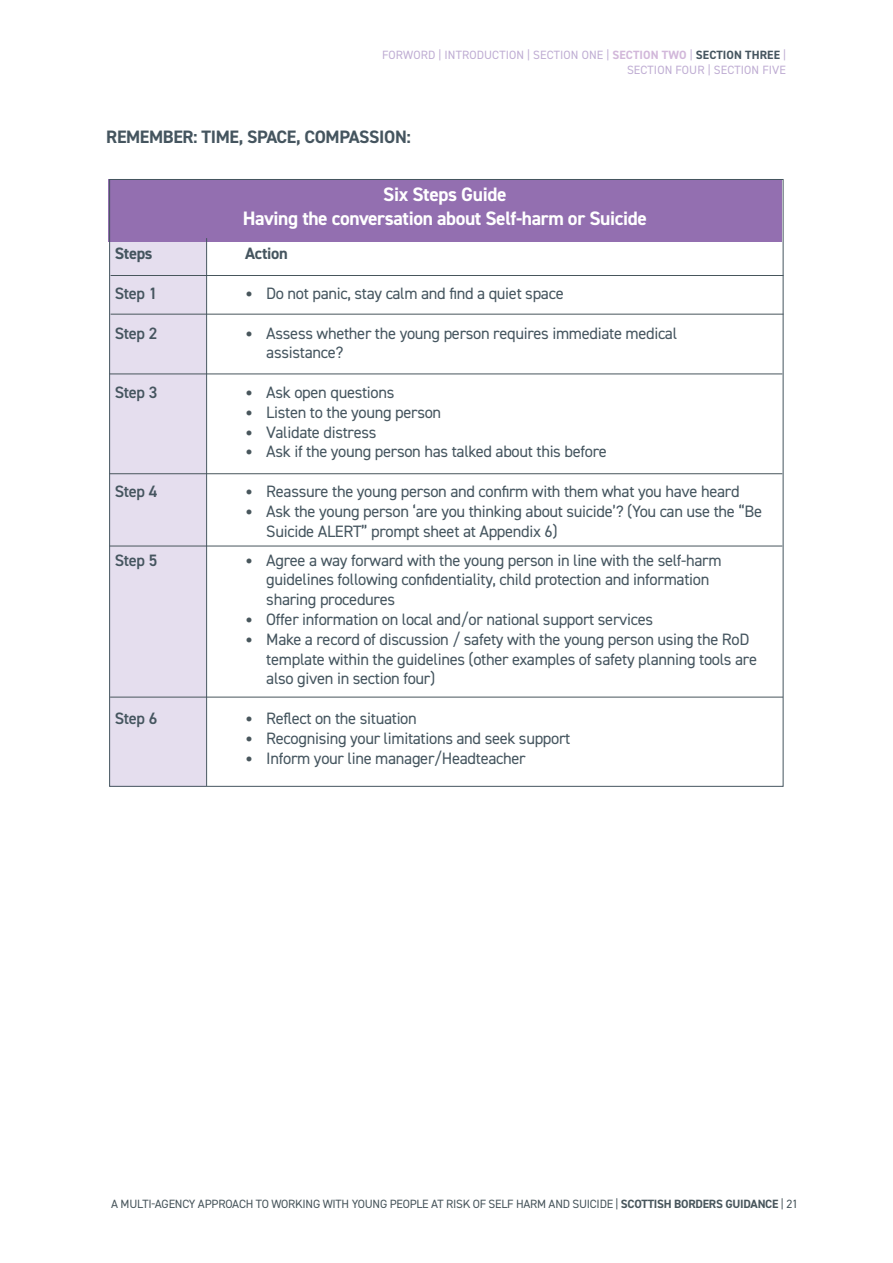
<style>
.page{position:relative;width:893px;height:1263px;background:#fff}
.page>*{position:absolute;margin:0;border:0;box-sizing:border-box;transform-origin:0 0}
.Body_Copy{font:700 19.5px "DIN2014";letter-spacing:-.02em;color:#fff}
.Body_Copy-2{font:700 18px "DIN2014";letter-spacing:-.02em;color:#45555f}
.Body_Copy-3{font:16.5px/19.8px "DIN2014";letter-spacing:-.02em;color:#45555f}
.Body_Copy-4{font:600 16.5px "DIN2014";letter-spacing:-.02em;color:#45555f}
.Body_Copy-5{font:700 16.5px "DIN2014";letter-spacing:-.02em;color:#45555f}
.Tabbed_Body_Copy{font:12px "DIN2014";letter-spacing:-.02em;color:#48565c}
.Body_Copy-6{font:12px "DIN2014";letter-spacing:.01em;color:#bfadd3}
.s1{font-weight:700;color:#d2b8da}
.s2{font-weight:700;color:#45555f}
.s3{font-family:"DIN";font-size:15px;color:#48565c}
.s4{font-weight:700}
</style>
<div class="page">
<div style="left:109px;top:241px;width:97px;height:546px;background:#e5deee"></div>
<div style="left:108px;top:179px;width:674px;height:63px;background:#936fb0"></div>
<hr style="left:111px;top:275px;width:672px;height:1px;background:#48565c">
<hr style="left:111px;top:314px;width:672px;height:1px;background:#48565c">
<hr style="left:109px;top:374px;width:673px;height:1px;background:#48565c">
<hr style="left:109px;top:473px;width:673px;height:1px;background:#48565c">
<hr style="left:109px;top:546px;width:673px;height:1px;background:#48565c">
<hr style="left:110px;top:697px;width:673px;height:1px;background:#48565c">
<hr style="left:206px;top:238px;width:1px;height:548px;background:#45555f">
<p class="Body_Copy-6" style="left:382px;top:48px;width:406px">FORWORD | INTRODUCTION | SECTION ONE | <span class="s1">SECTION TWO</span> | <span class="s2">SECTION THREE</span> |</p>
<p class="Body_Copy-6" style="left:627px;top:62px;width:161px">SECTION FOUR | SECTION FIVE</p>
<p class="Body_Copy-2" style="left:106px;top:125px;width:306px">REMEMBER: TIME, SPACE, COMPASSION:</p>
<p class="Body_Copy" style="left:383px;top:181px;width:125px">Six Steps Guide</p>
<p class="Body_Copy" style="left:243px;top:205px;width:406px">Having the conversation about Self-harm or Suicide</p>
<p class="Body_Copy-5" style="left:115px;top:243px;width:39px">Steps</p>
<p class="Body_Copy-5" style="left:245px;top:243px;width:44px">Action</p>
<p class="Body_Copy-4" style="left:115px;top:282px;width:44px">Step 1</p>
<p class="Body_Copy-3" style="left:245px;top:283px;width:320px"><span class="s3">•</span> Do not panic, stay calm and find a quiet space</p>
<p class="Body_Copy-4" style="left:115px;top:322px;width:44px">Step 2</p>
<p class="Body_Copy-3" style="left:245px;top:323px;width:433px"><span class="s3">•</span> Assess whether the young person requires immediate medical</p>
<p class="Body_Copy-3" style="left:266px;top:343px;width:79px">assistance?</p>
<p class="Body_Copy-4" style="left:115px;top:381px;width:44px">Step 3</p>
<p class="Body_Copy-3" style="left:245px;top:382px;width:151px"><span class="s3">•</span> Ask open questions</p>
<p class="Body_Copy-3" style="left:245px;top:402px;width:197px"><span class="s3">•</span> Listen to the young person</p>
<p class="Body_Copy-3" style="left:245px;top:422px;width:133px"><span class="s3">•</span> Validate distress</p>
<p class="Body_Copy-3" style="left:245px;top:442px;width:363px"><span class="s3">•</span> Ask if the young person has talked about this before</p>
<p class="Body_Copy-4" style="left:115px;top:480px;width:44px">Step 4</p>
<p class="Body_Copy-3" style="left:245px;top:481px;width:496px"><span class="s3">•</span> Reassure the young person and confirm with them what you have heard</p>
<p class="Body_Copy-3" style="left:266px;top:501px;width:497px;text-indent:-21px"><span class="s3">•</span> Ask the young person ‘are you thinking about suicide’? (You can use the “Be<br>Suicide ALERT” prompt sheet at Appendix 6)</p>
<p class="Body_Copy-4" style="left:115px;top:549px;width:44px">Step 5</p>
<p class="Body_Copy-3" style="left:245px;top:550px;width:478px"><span class="s3">•</span> Agree a way forward with the young person in line with the self-harm</p>
<p class="Body_Copy-3" style="left:266px;top:569px;width:445px">guidelines following confidentiality, child protection and information</p>
<p class="Body_Copy-3" style="left:266px;top:589px;width:130px">sharing procedures</p>
<p class="Body_Copy-3" style="left:245px;top:609px;width:409px"><span class="s3">•</span> Offer information on local and/or national support services</p>
<p class="Body_Copy-3" style="left:266px;top:629px;width:492px;text-indent:-21px"><span class="s3">•</span> Make a record of discussion / safety with the young person using the RoD template within the guidelines (other examples of safety planning tools are also given in section four)</p>
<p class="Body_Copy-4" style="left:115px;top:707px;width:44px">Step 6</p>
<p class="Body_Copy-3" style="left:245px;top:708px;width:173px"><span class="s3">•</span> Reflect on the situation</p>
<p class="Body_Copy-3" style="left:245px;top:728px;width:327px"><span class="s3">•</span> Recognising your limitations and seek support</p>
<p class="Body_Copy-3" style="left:245px;top:748px;width:282px"><span class="s3">•</span> Inform your line manager/Headteacher</p>
<p class="Tabbed_Body_Copy" style="left:111px;top:1196px;width:688px">A MULTI-AGENCY APPROACH TO WORKING WITH YOUNG PEOPLE AT RISK OF SELF HARM AND SUICIDE | <span class="s4">SCOTTISH BORDERS GUIDANCE</span> | 21</p>
</div>
